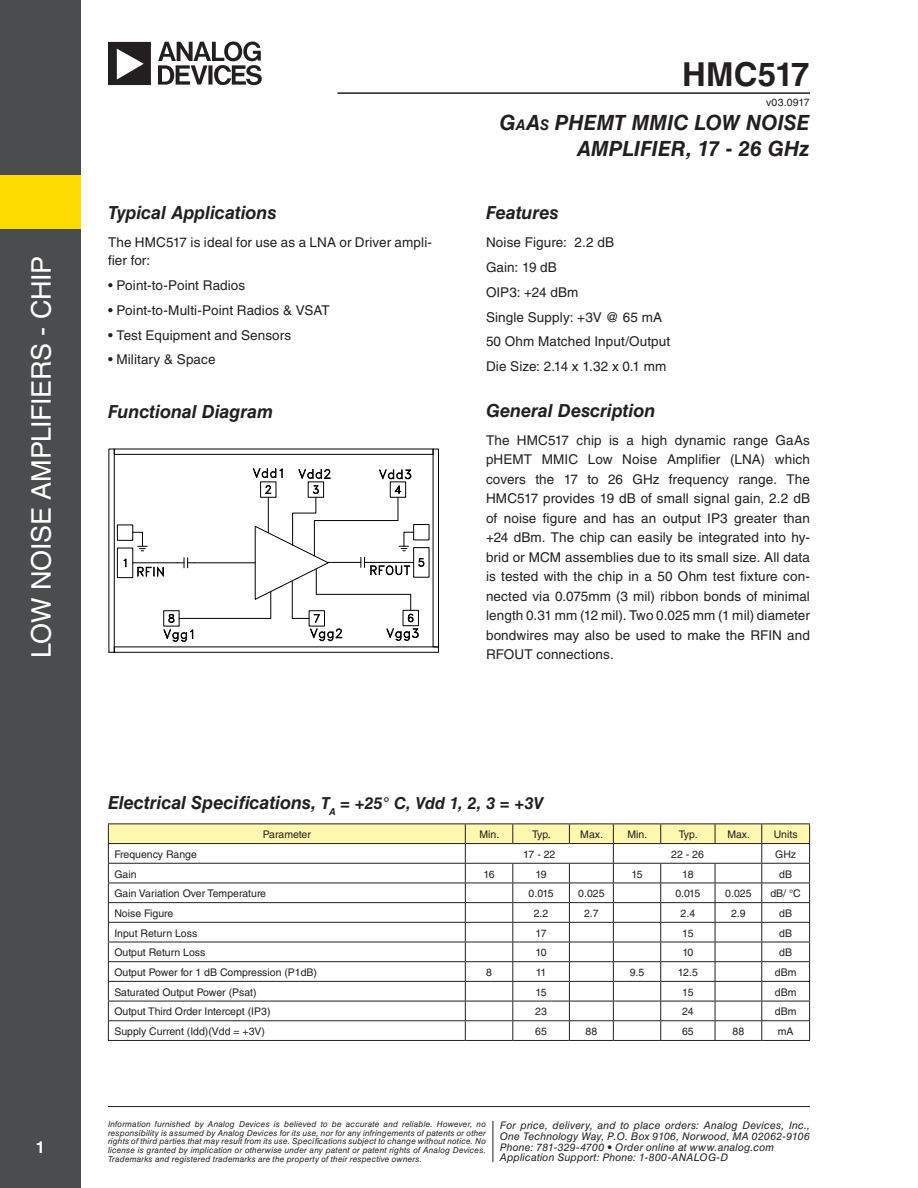
<style>
.page{position:relative;width:918px;height:1188px;background:#fff}
.page>*{position:absolute;margin:0;border:0;box-sizing:border-box;transform-origin:0 0}
.t1{font:700 33px "Helvetica LT Std";color:#231f20}
.t2{font:27px "Helvetica LT Std";letter-spacing:-.015em;color:#fff}
.t3{font:italic 700 21px "Helvetica LT Std";letter-spacing:.005em;color:#231f20}
.t4{font:italic 700 21px "Helvetica LT Std";color:#231f20}
.t5{font:italic 700 18px "Helvetica LT Std";letter-spacing:-.005em;color:#231f20}
.t6{font:700 16.5px "Helvetica LT Std";color:#fff}
.t7{font:13.5px/19.5px "Helvetica LT Std";letter-spacing:.01em;color:#231f20;text-align:justify}
.t8{font:10.5px "Helvetica LT Std";color:#231f20}
.t9{font:italic 10.5px/10.9px "Helvetica LT Std";letter-spacing:.015em;color:#231f20}
.t10{font:italic 8.25px/8.7px "Helvetica LT Std";letter-spacing:.02em;color:#231f20;text-align:justify}
.s1{font-size:14.7px}
.s2{font-size:16.5px}
</style>
<div class="page">
<hr style="left:108px;top:1106px;width:702px;height:1px;background:#231f20">
<hr style="left:338px;top:92px;width:472px;height:2px;background:#231f20">
<div style="left:0;top:0;width:81px;height:1188px;background:#4b4c4d"></div>
<div style="left:0;top:175px;width:81px;height:54px;background:#ffdc01"></div>
<hr style="left:493px;top:1121px;width:1px;height:41px;background:#231f20">
<svg style="left:108px;top:41px;width:154px;height:44px"></svg>
<svg style="left:108px;top:824px;width:702px;height:216px"></svg>
<hr style="left:108px;top:1040px;width:357px;height:1px;background:#231f20">
<hr style="left:465px;top:1040px;width:48px;height:1px;background:#231f20">
<hr style="left:513px;top:1040px;width:56px;height:1px;background:#231f20">
<hr style="left:569px;top:1040px;width:44px;height:1px;background:#231f20">
<hr style="left:613px;top:1040px;width:48px;height:1px;background:#231f20">
<hr style="left:661px;top:1040px;width:54px;height:1px;background:#231f20">
<hr style="left:715px;top:1040px;width:47px;height:1px;background:#231f20">
<hr style="left:762px;top:1040px;width:48px;height:1px;background:#231f20">
<div style="left:114px;top:449px;width:319px;height:6px;border:1px solid #000"></div>
<div style="left:433px;top:449px;width:6px;height:198px;border:1px solid #000"></div>
<div style="left:109px;top:449px;width:6px;height:204px;border:1px solid #000"></div>
<svg style="left:108px;top:467px;width:331px;height:186px"></svg>
<p class="t2" style="left:26px;top:658px;width:404px;rotate:-90deg">LOW NOISE AMPLIFIERS - CHIP</p>
<p class="t6" style="left:36px;top:1138px;width:11px">1</p>
<p class="t5" style="left:108px;top:201px;width:170px">Typical Applications</p>
<p class="t7" style="left:108px;top:234px;width:326px;line-height:18px">The HMC517 is ideal for use as a LNA or Driver ampli&shy;fier for:</p>
<p class="t7" style="left:108px;top:276px;width:139px">• Point-to-Point Radios</p>
<p class="t7" style="left:108px;top:300px;width:223px">• Point-to-Multi-Point Radios &amp; VSAT</p>
<p class="t7" style="left:108px;top:325px;width:185px">• Test Equipment and Sensors</p>
<p class="t7" style="left:108px;top:350px;width:109px">• Military &amp; Space</p>
<p class="t5" style="left:108px;top:400px;width:167px">Functional Diagram</p>
<p class="t1" style="left:682px;top:54px;width:129px">HMC517</p>
<p class="t8" style="left:766px;top:96px;width:45px">v03.0917</p>
<p class="t3" style="left:500px;top:110px;width:312px">G<span class="s1">a</span>A<span class="s1">s</span> PHEMT MMIC LOW NOISE</p>
<p class="t4" style="left:577px;top:135px;width:234px">AMPLIFIER, 17 - 26 GHz</p>
<p class="t5" style="left:486px;top:201px;width:74px">Features</p>
<p class="t7" style="left:486px;top:233px;width:130px">Noise Figure: 2.2 dB</p>
<p class="t7" style="left:486px;top:258px;width:72px">Gain: 19 dB</p>
<p class="t7" style="left:486px;top:282px;width:94px">OIP3: +24 dBm</p>
<p class="t7" style="left:486px;top:307px;width:178px">Single Supply: +3V @ 65 mA</p>
<p class="t7" style="left:486px;top:332px;width:186px">50 Ohm Matched Input/Output</p>
<p class="t7" style="left:486px;top:357px;width:182px">Die Size: 2.14 x 1.32 x 0.1 mm</p>
<p class="t5" style="left:486px;top:399px;width:171px">General Description</p>
<p class="t7" style="left:486px;top:430px;width:326px">The HMC517 chip is a high dynamic range GaAs pHEMT MMIC Low Noise Amplifier (LNA) which covers the 17 to 26 GHz frequency range. The HMC517 provides 19 dB of small signal gain, 2.2 dB of noise figure and has an output IP3 greater than +24 dBm. The chip can easily be integrated into hy&shy;brid or MCM assemblies due to its small size. All data is tested with the chip in a 50 Ohm test fixture con&shy;nected via 0.075mm (3 mil) ribbon bonds of minimal length 0.31 mm (12 mil). Two 0.025 mm (1 mil) diameter bondwires may also be used to make the RFIN and RFOUT connections.</p>
<p class="t5" style="left:108px;top:792px;width:437px">Electrical Specifications, <span class="s2">T</span><sub>A</sub> <span class="s2">= +25° C, Vdd 1, 2, 3 = +3V</span></p>
<p class="t8" style="left:263px;top:828px;width:50px">Parameter</p>
<p class="t8" style="left:479px;top:828px;width:21px">Min.</p>
<p class="t8" style="left:532px;top:828px;width:20px">Typ.</p>
<p class="t8" style="left:580px;top:828px;width:24px">Max.</p>
<p class="t8" style="left:627px;top:828px;width:21px">Min.</p>
<p class="t8" style="left:679px;top:828px;width:20px">Typ.</p>
<p class="t8" style="left:727px;top:828px;width:24px">Max.</p>
<p class="t8" style="left:774px;top:828px;width:25px">Units</p>
<p class="t8" style="left:114px;top:848px;width:84px">Frequency Range</p>
<p class="t8" style="left:523px;top:848px;width:34px">17 - 22</p>
<p class="t8" style="left:671px;top:848px;width:34px">22 - 26</p>
<p class="t8" style="left:775px;top:848px;width:22px">GHz</p>
<p class="t8" style="left:114px;top:868px;width:24px">Gain</p>
<p class="t8" style="left:483px;top:868px;width:13px">16</p>
<p class="t8" style="left:535px;top:868px;width:13px">19</p>
<p class="t8" style="left:631px;top:868px;width:13px">15</p>
<p class="t8" style="left:682px;top:868px;width:13px">18</p>
<p class="t8" style="left:779px;top:868px;width:14px">dB</p>
<p class="t8" style="left:114px;top:887px;width:153px">Gain Variation Over Temperature</p>
<p class="t8" style="left:529px;top:887px;width:27px">0.015</p>
<p class="t8" style="left:578px;top:887px;width:28px">0.025</p>
<p class="t8" style="left:675px;top:887px;width:27px">0.015</p>
<p class="t8" style="left:725px;top:887px;width:28px">0.025</p>
<p class="t8" style="left:770px;top:887px;width:32px">dB/ °C</p>
<p class="t8" style="left:114px;top:907px;width:61px">Noise Figure</p>
<p class="t8" style="left:534px;top:907px;width:16px">2.2</p>
<p class="t8" style="left:584px;top:907px;width:16px">2.7</p>
<p class="t8" style="left:681px;top:907px;width:16px">2.4</p>
<p class="t8" style="left:731px;top:907px;width:16px">2.9</p>
<p class="t8" style="left:779px;top:907px;width:14px">dB</p>
<p class="t8" style="left:114px;top:927px;width:84px">Input Return Loss</p>
<p class="t8" style="left:535px;top:927px;width:13px">17</p>
<p class="t8" style="left:682px;top:927px;width:13px">15</p>
<p class="t8" style="left:779px;top:927px;width:14px">dB</p>
<p class="t8" style="left:114px;top:947px;width:93px">Output Return Loss</p>
<p class="t8" style="left:536px;top:947px;width:13px">10</p>
<p class="t8" style="left:682px;top:947px;width:13px">10</p>
<p class="t8" style="left:779px;top:947px;width:14px">dB</p>
<p class="t8" style="left:114px;top:966px;width:204px">Output Power for 1 dB Compression (P1dB)</p>
<p class="t8" style="left:486px;top:966px;width:7px">8</p>
<p class="t8" style="left:536px;top:966px;width:12px">11</p>
<p class="t8" style="left:630px;top:966px;width:16px">9.5</p>
<p class="t8" style="left:678px;top:966px;width:22px">12.5</p>
<p class="t8" style="left:775px;top:966px;width:23px">dBm</p>
<p class="t8" style="left:114px;top:986px;width:144px">Saturated Output Power (Psat)</p>
<p class="t8" style="left:535px;top:986px;width:13px">15</p>
<p class="t8" style="left:682px;top:986px;width:13px">15</p>
<p class="t8" style="left:775px;top:986px;width:23px">dBm</p>
<p class="t8" style="left:114px;top:1006px;width:158px">Output Third Order Intercept (IP3)</p>
<p class="t8" style="left:535px;top:1006px;width:13px">23</p>
<p class="t8" style="left:682px;top:1006px;width:13px">24</p>
<p class="t8" style="left:775px;top:1006px;width:23px">dBm</p>
<p class="t8" style="left:114px;top:1025px;width:152px">Supply Current (Idd)(Vdd = +3V)</p>
<p class="t8" style="left:535px;top:1025px;width:13px">65</p>
<p class="t8" style="left:586px;top:1025px;width:13px">88</p>
<p class="t8" style="left:682px;top:1025px;width:13px">65</p>
<p class="t8" style="left:733px;top:1025px;width:13px">88</p>
<p class="t8" style="left:778px;top:1025px;width:17px">mA</p>
<p class="t10" style="left:108px;top:1120px;width:380px">Information furnished by Analog Devices is believed to be accurate and reliable. However, no responsibility is assumed by Analog Devices for its use, nor for any infringements of patents or other rights of third parties that may result from its use. Specifications subject to change without notice. No license is granted by implication or otherwise under any patent or patent rights of Analog Devices.<br>Trademarks and registered trademarks are the property of their respective owners.</p>
<p class="t9" style="left:500px;top:1119px;width:312px">For price, delivery, and to place orders: Analog Devices, Inc., One Technology Way, P.O. Box 9106, Norwood, MA 02062-9106<br>Phone: 781-329-4700 • Order online at www.analog.com Application Support: Phone: 1-800-ANALOG-D</p>
</div>
